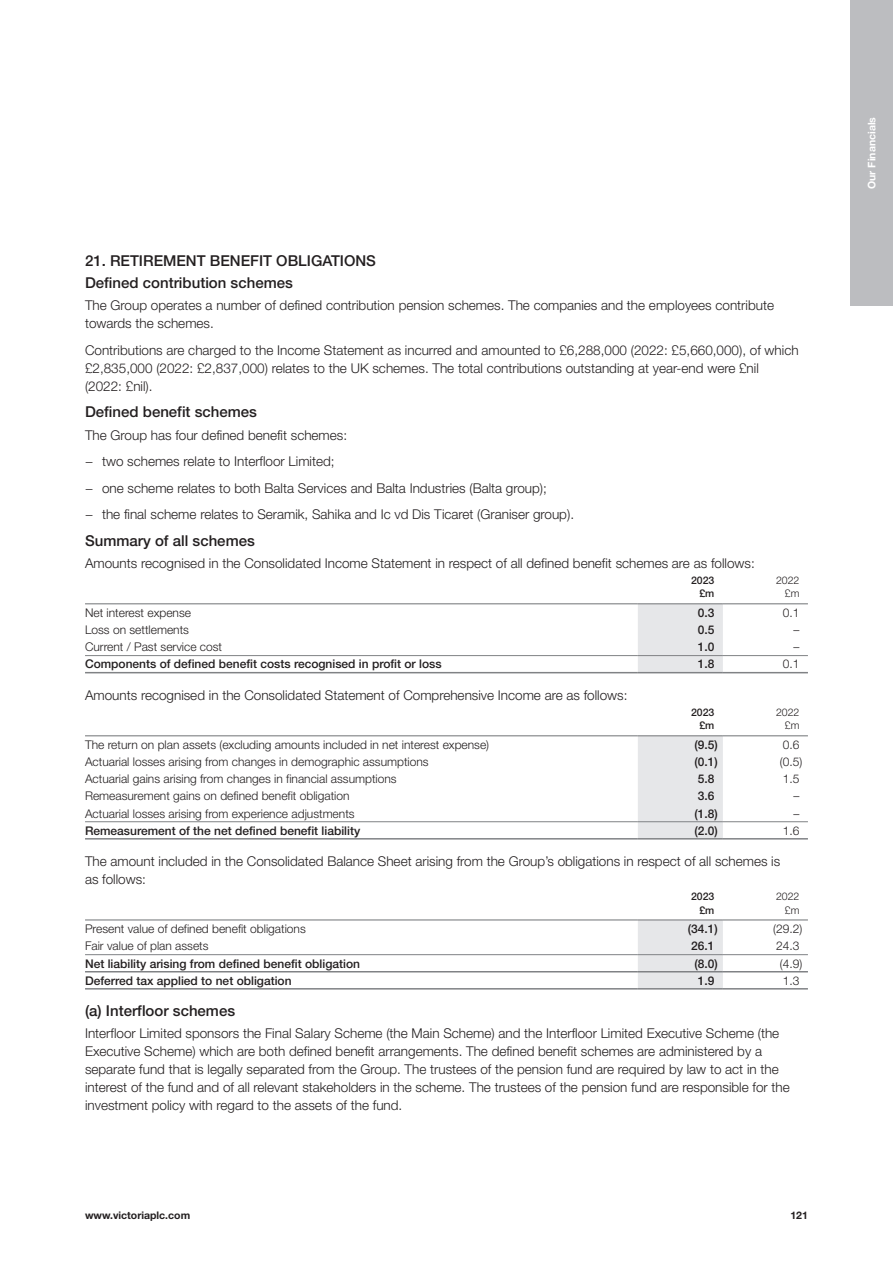
<style>
.page{position:relative;width:893px;height:1263px;background:#fff}
.page>*{position:absolute;margin:0;border:0;box-sizing:border-box;transform-origin:0 0}
.t1{font:500 15px/22.2px "Helvetica Neue LT Std";color:#231f20}
.t2{font:300 13.5px/18px "Helvetica Neue LT Std";color:#231f20}
.t3{font:300 12px "Helvetica Neue LT Std";color:#231f20}
.t4{font:500 12px "Helvetica Neue LT Std";color:#231f20}
.t5{font:700 10.5px "Helvetica Neue LT Std";color:#231f20}
.t6{font:500 10.5px/13.5px "Helvetica Neue LT Std";color:#231f20;text-align:right}
.t7{font:300 10.5px/13.5px "Helvetica Neue LT Std";color:#231f20;text-align:right}
.t8{font:700 10.5px "Helvetica Neue LT Std";color:#fff}
</style>
<div class="page">
<div style="left:638px;top:604px;width:85px;height:68px;background:#e6e7e9"></div>
<hr style="left:85px;top:603px;width:553px;height:1px;background:#808285">
<hr style="left:638px;top:603px;width:85px;height:1px;background:#808285">
<hr style="left:723px;top:603px;width:85px;height:1px;background:#808285">
<hr style="left:85px;top:672px;width:553px;height:1px;background:#808285">
<hr style="left:638px;top:672px;width:85px;height:1px;background:#808285">
<hr style="left:723px;top:672px;width:85px;height:1px;background:#808285">
<hr style="left:85px;top:655px;width:553px;height:1px;background:#808285">
<hr style="left:638px;top:655px;width:85px;height:1px;background:#808285">
<hr style="left:723px;top:655px;width:85px;height:1px;background:#808285">
<div style="left:638px;top:736px;width:85px;height:102px;background:#e6e7e9"></div>
<hr style="left:85px;top:735px;width:553px;height:1px;background:#808285">
<hr style="left:638px;top:735px;width:85px;height:1px;background:#808285">
<hr style="left:723px;top:735px;width:85px;height:1px;background:#808285">
<hr style="left:85px;top:838px;width:553px;height:1px;background:#808285">
<hr style="left:638px;top:838px;width:85px;height:1px;background:#808285">
<hr style="left:723px;top:838px;width:85px;height:1px;background:#808285">
<hr style="left:85px;top:821px;width:553px;height:1px;background:#808285">
<hr style="left:638px;top:821px;width:85px;height:1px;background:#808285">
<hr style="left:723px;top:821px;width:85px;height:1px;background:#808285">
<div style="left:638px;top:920px;width:85px;height:68px;background:#e6e7e9"></div>
<hr style="left:85px;top:919px;width:553px;height:1px;background:#808285">
<hr style="left:638px;top:919px;width:85px;height:1px;background:#808285">
<hr style="left:723px;top:919px;width:85px;height:1px;background:#808285">
<hr style="left:85px;top:971px;width:553px;height:1px;background:#808285">
<hr style="left:85px;top:988px;width:553px;height:1px;background:#808285">
<hr style="left:638px;top:971px;width:85px;height:1px;background:#808285">
<hr style="left:638px;top:988px;width:85px;height:1px;background:#808285">
<hr style="left:723px;top:971px;width:85px;height:1px;background:#808285">
<hr style="left:723px;top:988px;width:85px;height:1px;background:#808285">
<hr style="left:85px;top:954px;width:553px;height:1px;background:#808285">
<hr style="left:638px;top:954px;width:85px;height:1px;background:#808285">
<hr style="left:723px;top:954px;width:85px;height:1px;background:#808285">
<div style="left:850px;top:0;width:43px;height:306px;background:#bcbdc0"></div>
<p class="t1" style="left:85px;top:249px;width:292px">21. RETIREMENT BENEFIT OBLIGATIONS<br>Defined contribution schemes</p>
<p class="t2" style="left:85px;top:296px;width:690px">The Group operates a number of defined contribution pension schemes. The companies and the employees contribute towards the schemes.</p>
<p class="t2" style="left:85px;top:341px;width:715px">Contributions are charged to the Income Statement as incurred and amounted to £6,288,000 (2022: £5,660,000), of which £2,835,000 (2022: £2,837,000) relates to the UK schemes. The total contributions outstanding at year-end were £nil (2022: £nil).</p>
<p class="t1" style="left:85px;top:401px;width:174px">Defined benefit schemes</p>
<p class="t2" style="left:85px;top:421px;width:490px;line-height:26.5px">The Group has four defined benefit schemes:<br>− two schemes relate to Interfloor Limited;<br>− one scheme relates to both Balta Services and Balta Industries (Balta group);<br>− the final scheme relates to Seramik, Sahika and Ic vd Dis Ticaret (Graniser group).</p>
<p class="t1" style="left:85px;top:529px;width:171px">Summary of all schemes</p>
<p class="t2" style="left:85px;top:554px;width:671px">Amounts recognised in the Consolidated Income Statement in respect of all defined benefit schemes are as follows:</p>
<p class="t6" style="left:691px;top:573px;width:25px">2023 £m</p>
<p class="t7" style="left:776px;top:573px;width:25px">2022 £m</p>
<p class="t3" style="left:85px;top:606px;width:108px">Net interest expense</p>
<p class="t4" style="left:698px;top:606px;width:18px">0.3</p>
<p class="t3" style="left:783px;top:606px;width:18px">0.1</p>
<p class="t3" style="left:85px;top:623px;width:105px">Loss on settlements</p>
<p class="t4" style="left:698px;top:623px;width:18px">0.5</p>
<p class="t3" style="left:793px;top:623px;width:7px">–</p>
<p class="t3" style="left:85px;top:640px;width:139px">Current / Past service cost</p>
<p class="t4" style="left:698px;top:640px;width:18px">1.0</p>
<p class="t3" style="left:793px;top:640px;width:7px">–</p>
<p class="t4" style="left:85px;top:657px;width:358px">Components of defined benefit costs recognised in profit or loss</p>
<p class="t4" style="left:698px;top:657px;width:18px">1.8</p>
<p class="t3" style="left:783px;top:657px;width:18px">0.1</p>
<p class="t2" style="left:85px;top:686px;width:544px">Amounts recognised in the Consolidated Statement of Comprehensive Income are as follows:</p>
<p class="t6" style="left:691px;top:705px;width:25px">2023 £m</p>
<p class="t7" style="left:776px;top:705px;width:25px">2022 £m</p>
<p class="t3" style="left:85px;top:737px;width:406px">The return on plan assets (excluding amounts included in net interest expense)</p>
<p class="t4" style="left:694px;top:738px;width:25px">(9.5)</p>
<p class="t3" style="left:783px;top:737px;width:18px">0.6</p>
<p class="t3" style="left:85px;top:755px;width:345px">Actuarial losses arising from changes in demographic assumptions</p>
<p class="t4" style="left:694px;top:755px;width:25px">(0.1)</p>
<p class="t3" style="left:780px;top:755px;width:24px">(0.5)</p>
<p class="t3" style="left:85px;top:772px;width:313px">Actuarial gains arising from changes in financial assumptions</p>
<p class="t4" style="left:698px;top:772px;width:18px">5.8</p>
<p class="t3" style="left:783px;top:772px;width:18px">1.5</p>
<p class="t3" style="left:85px;top:789px;width:266px">Remeasurement gains on defined benefit obligation</p>
<p class="t4" style="left:698px;top:789px;width:18px">3.6</p>
<p class="t3" style="left:793px;top:789px;width:7px">–</p>
<p class="t3" style="left:85px;top:806px;width:271px">Actuarial losses arising from experience adjustments</p>
<p class="t4" style="left:694px;top:806px;width:25px">(1.8)</p>
<p class="t3" style="left:793px;top:806px;width:7px">–</p>
<p class="t4" style="left:85px;top:823px;width:277px">Remeasurement of the net defined benefit liability</p>
<p class="t4" style="left:694px;top:823px;width:25px">(2.0)</p>
<p class="t3" style="left:783px;top:823px;width:18px">1.6</p>
<p class="t2" style="left:85px;top:852px;width:697px">The amount included in the Consolidated Balance Sheet arising from the Group’s obligations in respect of all schemes is as follows:</p>
<p class="t6" style="left:691px;top:889px;width:25px">2023 £m</p>
<p class="t7" style="left:776px;top:889px;width:25px">2022 £m</p>
<p class="t3" style="left:85px;top:922px;width:222px">Present value of defined benefit obligations</p>
<p class="t4" style="left:688px;top:922px;width:32px">(34.1)</p>
<p class="t3" style="left:773px;top:922px;width:31px">(29.2)</p>
<p class="t3" style="left:85px;top:939px;width:125px">Fair value of plan assets</p>
<p class="t4" style="left:691px;top:939px;width:25px">26.1</p>
<p class="t3" style="left:776px;top:939px;width:25px">24.3</p>
<p class="t4" style="left:85px;top:956px;width:277px">Net liability arising from defined benefit obligation</p>
<p class="t4" style="left:694px;top:956px;width:25px">(8.0)</p>
<p class="t3" style="left:780px;top:956px;width:24px">(4.9)</p>
<p class="t4" style="left:85px;top:973px;width:208px">Deferred tax applied to net obligation</p>
<p class="t4" style="left:698px;top:973px;width:18px">1.9</p>
<p class="t3" style="left:783px;top:973px;width:18px">1.3</p>
<p class="t1" style="left:85px;top:999px;width:152px">(a) Interfloor schemes</p>
<p class="t2" style="left:85px;top:1024px;width:706px">Interfloor Limited sponsors the Final Salary Scheme (the Main Scheme) and the Interfloor Limited Executive Scheme (the Executive Scheme) which are both defined benefit arrangements. The defined benefit schemes are administered by a separate fund that is legally separated from the Group. The trustees of the pension fund are required by law to act in the interest of the fund and of all relevant stakeholders in the scheme. The trustees of the pension fund are responsible for the investment policy with regard to the assets of the fund.</p>
<p class="t5" style="left:85px;top:1209px;width:107px">www.victoriaplc.com</p>
<p class="t5" style="left:790px;top:1209px;width:19px">121</p>
<p class="t8" style="left:865px;top:189px;width:73px;rotate:-90deg">Our Financials</p>
</div>
